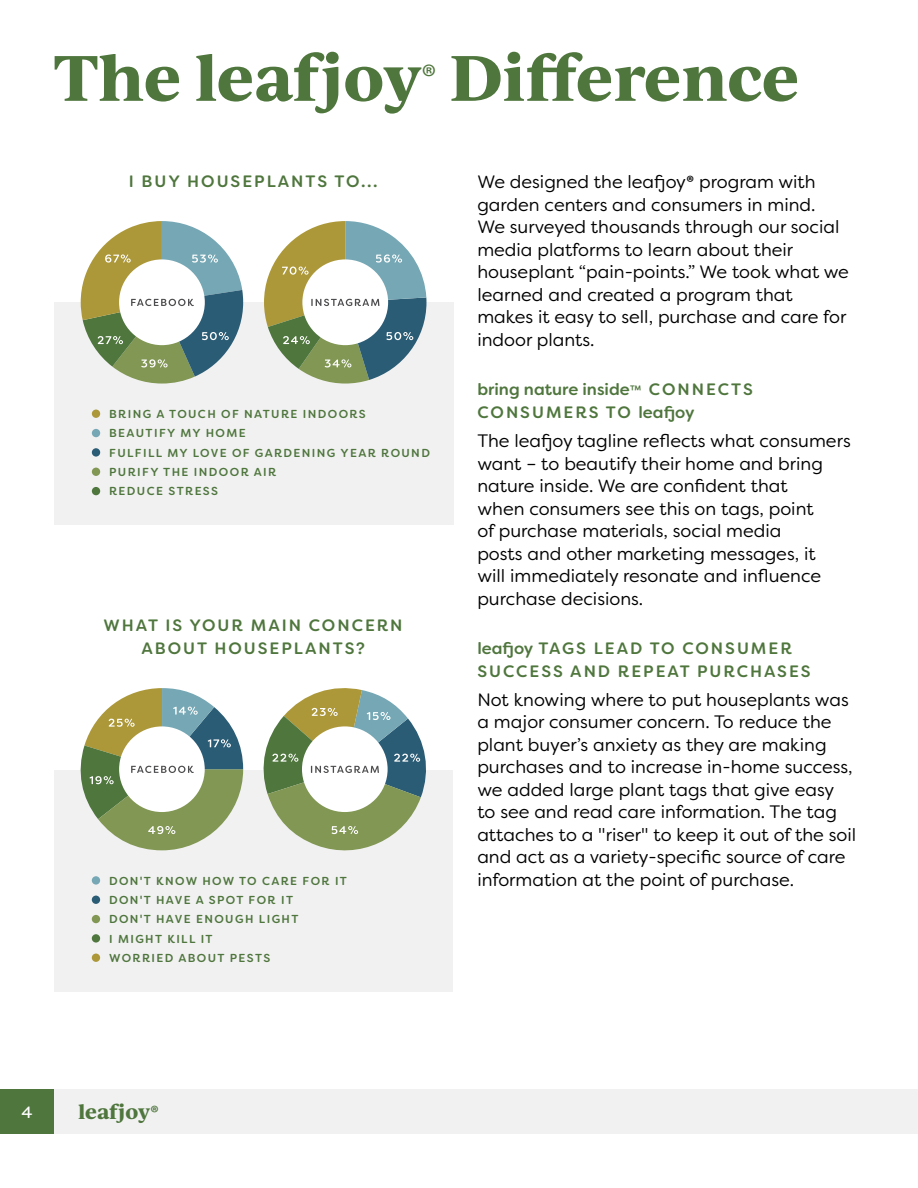
<style>
.page{position:relative;width:918px;height:1188px;background:#fff}
.page>*{position:absolute;margin:0;border:0;box-sizing:border-box;transform-origin:0 0}
.t1{font:700 61.5px "Ivy Journal";color:#4f763d}
.t2{font:700 19.5px "Ivy Journal";letter-spacing:-.005em;color:#4f763d}
.t3{font:18px/22.5px "Filson Soft";color:#000}
.t4{font:500 16.5px/22.5px "Filson Soft";letter-spacing:.12em;color:#4f763d}
.t5{font:500 16.5px/22.5px "Filson Soft";color:#4f763d}
.t6{font:16.5px "Filson Soft";color:#fff}
.t7{font:500 11.55px/19.4px "Filson Soft";letter-spacing:.12em;color:#4f763d}
.s1{font-family:"Myriad Pro";font-weight:700}
.s2{font-size:13.5px}
.s3{font-family:"Myriad Pro"}
</style>
<div class="page">
<div style="left:54px;top:770px;width:399px;height:222px;background:#f1f1f2"></div>
<div style="left:54px;top:302px;width:399px;height:223px;background:#f1f1f2"></div>
<div style="left:0;top:1090px;width:54px;height:44px;background:#4f763d"></div>
<div style="left:92px;top:410px;width:8px;height:8px;background:#ac9839;border-radius:50%"></div>
<div style="left:92px;top:429px;width:8px;height:8px;background:#75a7b4;border-radius:50%"></div>
<div style="left:92px;top:448px;width:8px;height:9px;background:#2b5c75;border-radius:50%"></div>
<div style="left:92px;top:468px;width:8px;height:8px;background:#819753;border-radius:50%"></div>
<div style="left:92px;top:487px;width:8px;height:8px;background:#4f763d;border-radius:50%"></div>
<div style="left:92px;top:954px;width:8px;height:8px;background:#ac9839;border-radius:50%"></div>
<div style="left:92px;top:876px;width:8px;height:9px;background:#75a7b4;border-radius:50%"></div>
<div style="left:92px;top:896px;width:8px;height:8px;background:#2b5c75;border-radius:50%"></div>
<div style="left:92px;top:915px;width:8px;height:8px;background:#819753;border-radius:50%"></div>
<div style="left:92px;top:934px;width:8px;height:9px;background:#4f763d;border-radius:50%"></div>
<div style="left:54px;top:1090px;width:864px;height:44px;background:#f1f1f2"></div>
<svg style="left:80px;top:688px;width:163px;height:162px"></svg>
<svg style="left:263px;top:688px;width:163px;height:163px"></svg>
<svg style="left:81px;top:221px;width:162px;height:163px"></svg>
<svg style="left:264px;top:221px;width:162px;height:163px"></svg>
<h1 class="t1" style="left:54px;top:31px;width:747px">The leafjoy<sup>®</sup> Difference</h1>
<p class="t4" style="left:129px;top:170px;width:250px">I BUY HOUSEPLANTS TO...</p>
<p class="t7" style="left:109px;top:404px;width:322px">BRING A TOUCH OF NATURE INDOORS<br>BEAUTIFY MY HOME<br>FULFILL MY LOVE OF GARDENING YEAR ROUND<br>PURIFY THE INDOOR AIR<br>REDUCE STRESS</p>
<p class="t4" style="left:104px;top:614px;width:301px;text-align:center">WHAT IS YOUR MAIN CONCERN<br>ABOUT HOUSEPLANTS?</p>
<p class="t7" style="left:109px;top:871px;width:239px">DON'T KNOW HOW TO CARE FOR IT<br>DON'T HAVE A SPOT FOR IT<br>DON'T HAVE ENOUGH LIGHT<br>I MIGHT KILL IT<br>WORRIED ABOUT PESTS</p>
<p class="t3" style="left:477px;top:171px;width:373px">We designed the leafjoy<span class="s1">®</span> program with garden centers and consumers in mind.<br>We surveyed thousands through our social media platforms to learn about their houseplant “pain-points.” We took what we learned and created a program that makes it easy to sell, purchase and care for indoor plants.</p>
<p class="t5" style="left:477px;top:378px;width:277px">bring nature inside<span class="s2">™</span> CONNECTS<br>CONSUMERS TO leafjoy</p>
<p class="t3" style="left:477px;top:429px;width:375px">The leafjoy tagline reflects what consumers want – to beautify their home and bring nature inside. We are confident that<br>when consumers see this on tags, point<br>of purchase materials, social media<br>posts and other marketing messages, it<br>will immediately resonate and infl uence purchase decisions.</p>
<p class="t4" style="left:477px;top:637px;width:335px">leafjoy TAGS LEAD TO CONSUMER<br>SUCCESS AND REPEAT PURCHASES</p>
<p class="t3" style="left:477px;top:688px;width:380px">Not knowing where to put houseplants was a major consumer concern. To reduce the plant buyer’s anxiety as they are making purchases and to increase in-home success, we added large plant tags that give easy to see and read care information. The tag attaches to a "riser" to keep it out of the soil and act as a variety-specific source of care information at the point of purchase.</p>
<p class="t6" style="left:21px;top:1101px;width:13px">4</p>
<p class="t2" style="left:78px;top:1097px;width:82px">leafjoy<span class="s3">®</span></p>
</div>
